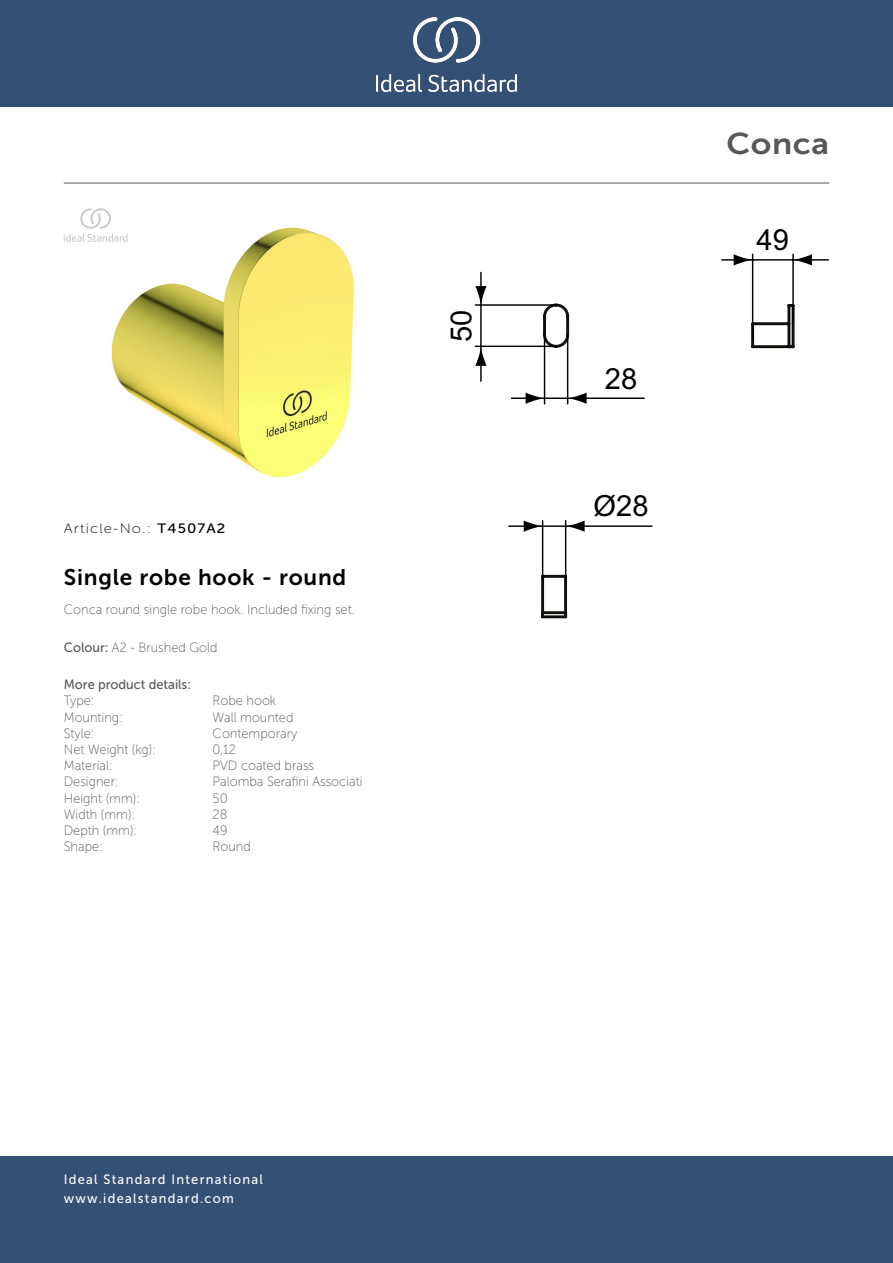
<style>
.page{position:relative;width:893px;height:1263px;background:#fff}
.page>*{position:absolute;margin:0;border:0;box-sizing:border-box;transform-origin:0 0}
._001_Produkttyp{font:30px "Museo Sans 700";letter-spacing:.02em;color:#575756;scale:1.1 1}
.t1{font:29.1px "Arial";color:#000}
.t2{font:22.5px "Museo Sans 700";letter-spacing:.035em;color:#000}
.t3{font:13.5px/19.5px "Museo Sans 500";letter-spacing:.1em;color:#fff;scale:.95 1}
.Marketing_Descriptio{font:13.5px "Museo Sans 100";color:#575756;scale:.95 1}
.Designer{font:13.5px "Museo Sans 100";color:#575756;scale:.95 1}
.Material{font:13.5px "Museo Sans 100";color:#575756;scale:.95 1}
.Colour{font:13.5px "Museo Sans 100";color:#575756;scale:.95 1}
.Mounting{font:13.5px "Museo Sans 100";color:#575756;scale:.95 1}
.t4{font:13.5px "Museo Sans 100";letter-spacing:.075em;color:#000;scale:1.1 1}
.t5{font:13.5px "Museo Sans 500";color:#575756;scale:.95 1}
.Style{font:13.5px "Museo Sans 100";color:#575756;scale:.95 1}
.Net_Weight__kg{font:13.5px "Museo Sans 100";color:#575756;scale:.95 1}
.Type{font:13.5px "Museo Sans 100";color:#575756;scale:.95 1}
.Height__mm{font:13.5px "Museo Sans 100";color:#575756;scale:.95 1}
.Width__mm{font:13.5px "Museo Sans 100";color:#575756;scale:.95 1}
.Depth__mm{font:13.5px "Museo Sans 100";color:#575756;scale:.95 1}
.Shape{font:13.5px "Museo Sans 100";color:#575756;scale:.95 1}
.s1{font-family:"Museo Sans 500"}
</style>
<div class="page">
<div style="left:0;top:1157px;width:893px;height:106px;background:#335075"></div>
<div style="left:0;top:0;width:893px;height:107px;background:#335075"></div>
<img style="left:376px;top:18px;width:141px;height:73px">
<hr style="left:64px;top:183px;width:765px;height:1px;background:#575756">
<img style="left:111px;top:227px;width:243px;height:251px">
<svg style="left:540px;top:302px;width:255px;height:316px"></svg>
<hr style="left:565px;top:520px;width:1px;height:62px;background:#000">
<hr style="left:542px;top:520px;width:1px;height:62px;background:#000">
<hr style="left:544px;top:337px;width:1px;height:67px;background:#000">
<hr style="left:567px;top:337px;width:1px;height:67px;background:#000">
<svg style="left:566px;top:520px;width:19px;height:12px"></svg>
<svg style="left:524px;top:520px;width:18px;height:12px"></svg>
<hr style="left:509px;top:525px;width:143px;height:2px;background:#000">
<hr style="left:475px;top:304px;width:81px;height:2px;background:#000">
<hr style="left:475px;top:346px;width:81px;height:1px;background:#000">
<hr style="left:752px;top:254px;width:1px;height:85px;background:#000">
<hr style="left:722px;top:259px;width:106px;height:2px;background:#000">
<hr style="left:792px;top:254px;width:2px;height:67px;background:#000">
<svg style="left:475px;top:286px;width:12px;height:19px"></svg>
<svg style="left:793px;top:254px;width:19px;height:11px"></svg>
<svg style="left:734px;top:254px;width:18px;height:11px"></svg>
<svg style="left:568px;top:393px;width:19px;height:11px"></svg>
<svg style="left:526px;top:393px;width:18px;height:11px"></svg>
<svg style="left:475px;top:347px;width:12px;height:19px"></svg>
<hr style="left:480px;top:272px;width:2px;height:109px;background:#000">
<hr style="left:511px;top:397px;width:133px;height:2px;background:#000">
<svg style="left:64px;top:208px;width:64px;height:34px"></svg>
<p class="t4" style="left:64px;top:521px;width:148px">Article-No.: <span class="s1">T4507A2</span></p>
<p class="t2" style="left:64px;top:565px;width:284px">Single robe hook - round</p>
<p class="Marketing_Descriptio" style="left:64px;top:602px;width:308px">Conca round single robe hook. Included fixing set.</p>
<p class="Colour" style="left:64px;top:640px;width:163px"><span class="s1">Colour:</span> A2 - Brushed Gold</p>
<p class="t5" style="left:64px;top:677px;width:136px">More product details:</p>
<p class="Type" style="left:64px;top:693px;width:34px">Type:</p>
<p class="Type" style="left:213px;top:693px;width:68px">Robe hook</p>
<p class="Mounting" style="left:64px;top:710px;width:64px">Mounting:</p>
<p class="Mounting" style="left:213px;top:710px;width:87px">Wall mounted</p>
<p class="Style" style="left:64px;top:726px;width:34px">Style:</p>
<p class="Style" style="left:213px;top:726px;width:91px">Contemporary</p>
<p class="Net_Weight__kg" style="left:64px;top:742px;width:99px">Net Weight (kg):</p>
<p class="Net_Weight__kg" style="left:213px;top:742px;width:26px">0,12</p>
<p class="Material" style="left:64px;top:758px;width:53px">Material:</p>
<p class="Material" style="left:213px;top:758px;width:108px">PVD coated brass</p>
<p class="Designer" style="left:64px;top:774px;width:59px">Designer:</p>
<p class="Designer" style="left:213px;top:774px;width:159px">Palomba Serafini Associati</p>
<p class="Height__mm" style="left:64px;top:791px;width:82px">Height (mm):</p>
<p class="Height__mm" style="left:213px;top:791px;width:17px">50</p>
<p class="Width__mm" style="left:64px;top:807px;width:77px">Width (mm):</p>
<p class="Width__mm" style="left:213px;top:807px;width:17px">28</p>
<p class="Depth__mm" style="left:64px;top:823px;width:79px">Depth (mm):</p>
<p class="Depth__mm" style="left:213px;top:823px;width:17px">49</p>
<p class="Shape" style="left:64px;top:839px;width:43px">Shape:</p>
<p class="Shape" style="left:213px;top:839px;width:42px">Round</p>
<p class="t1" style="left:442px;top:342px;width:34px;rotate:-90deg">50</p>
<p class="t1" style="left:605px;top:359px;width:34px">28</p>
<p class="t1" style="left:593px;top:487px;width:57px">Ø28</p>
<p class="_001_Produkttyp" style="left:726px;top:127px;width:95px">Conca</p>
<p class="t1" style="left:757px;top:221px;width:34px">49</p>
<p class="t3" style="left:64px;top:1169px;width:211px">Ideal Standard International www.idealstandard.com</p>
</div>
